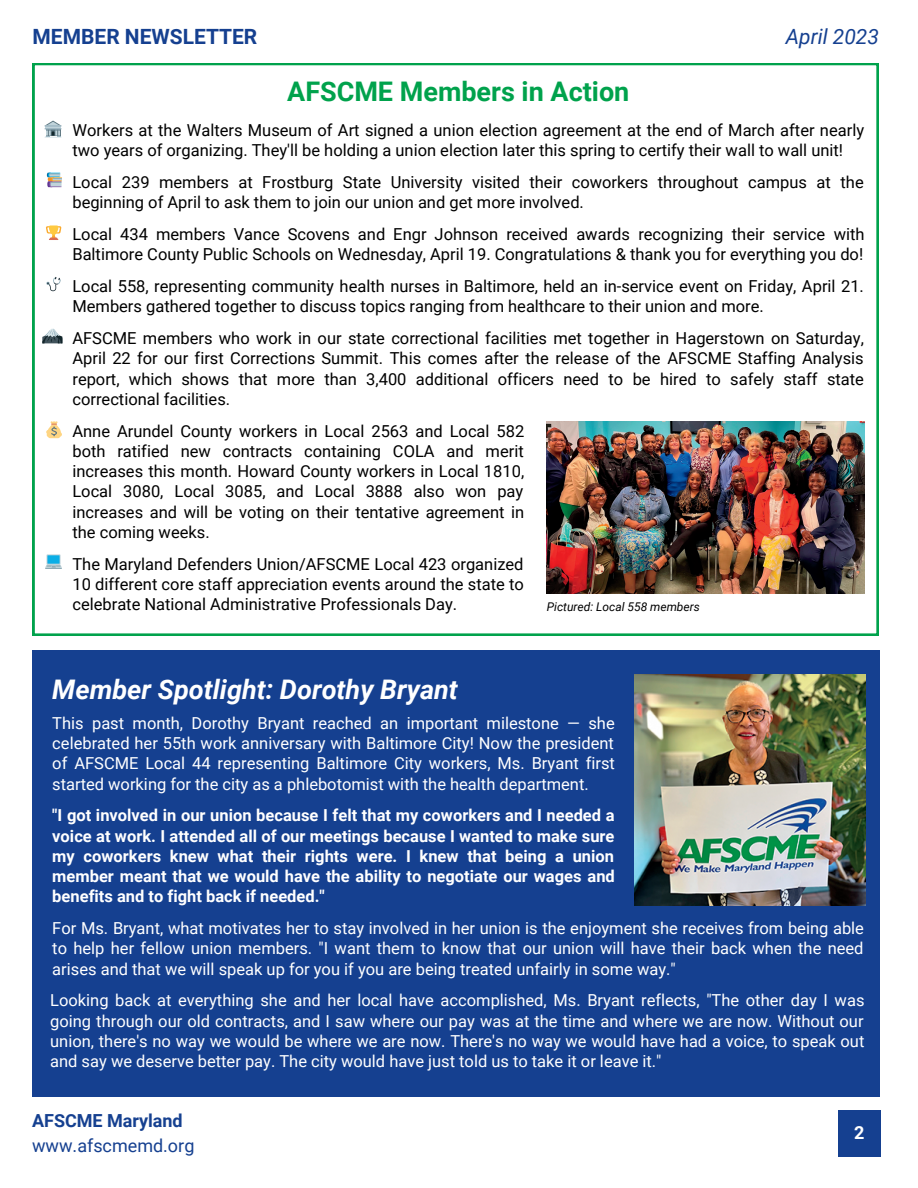
<style>
.page{position:relative;width:918px;height:1188px;background:#fff}
.page>*{position:absolute;margin:0;border:0;box-sizing:border-box;transform-origin:0 0}
.t1{font:italic 700 27px "Roboto";color:#fff}
.t2{font:700 27px "Roboto";color:#00a24c}
.t3{font:700 21px "Roboto";color:#154090}
.t4{font:italic 21px "Roboto";color:#154090}
.t5{font:18px "Roboto";color:#154090}
.t6{font:700 18px "Roboto";color:#154090}
.t7{font:700 18px "Roboto";color:#fff}
.t8{font:16.5px/20.2px "Roboto";color:#000}
.t9{font:16.5px/20.2px "Roboto";color:#fff;text-align:justify}
.t10{font:700 16.5px/20.2px "Roboto";color:#fff;text-align:justify}
.t11{font:italic 12px "Roboto";color:#000}
</style>
<div class="page">
<div style="left:838px;top:1111px;width:43px;height:46px;background:#154090"></div>
<div style="left:32px;top:650px;width:848px;height:446px;background:#154090"></div>
<img style="left:634px;top:675px;width:231px;height:231px">
<svg style="left:33px;top:63px;width:846px;height:573px"></svg>
<img style="left:547px;top:421px;width:317px;height:172px">
<svg style="left:45px;top:121px;width:16px;height:17px"></svg>
<svg style="left:46px;top:277px;width:15px;height:14px"></svg>
<svg style="left:45px;top:554px;width:17px;height:15px"></svg>
<svg style="left:46px;top:421px;width:16px;height:17px"></svg>
<svg style="left:42px;top:329px;width:20px;height:14px"></svg>
<svg style="left:46px;top:226px;width:15px;height:14px"></svg>
<svg style="left:46px;top:173px;width:16px;height:14px"></svg>
<p class="t3" style="left:33px;top:24px;width:226px">MEMBER NEWSLETTER</p>
<p class="t4" style="left:786px;top:24px;width:95px">April 2023</p>
<h1 class="t2" style="left:287px;top:76px;width:344px">AFSCME Members in Action</h1>
<p class="t8" style="left:72px;top:120px;width:793px">Workers at the Walters Museum of Art signed a union election agreement at the end of March after nearly two years of organizing. They'll be holding a union election later this spring to certify their wall to wall unit!</p>
<p class="t8" style="left:72px;top:172px;width:793px">Local 239 members at Frostburg State University visited their coworkers throughout campus at the beginning of April to ask them to join our union and get more involved.</p>
<p class="t8" style="left:72px;top:224px;width:794px">Local 434 members Vance Scovens and Engr Johnson received awards recognizing their service with<br>Baltimore County Public Schools on Wednesday, April 19. Congratulations &amp; thank you for everything you do!</p>
<p class="t8" style="left:72px;top:276px;width:793px">Local 558, representing community health nurses in Baltimore, held an in-service event on Friday, April 21.<br>Members gathered together to discuss topics ranging from healthcare to their union and more.</p>
<p class="t8" style="left:72px;top:328px;width:793px;text-align:justify">AFSCME members who work in our state correctional facilities met together in Hagerstown on Saturday, April 22 for our first Corrections Summit. This comes after the release of the AFSCME Staffing Analysis report, which shows that more than 3,400 additional officers need to be hired to safely staff state correctional facilities.</p>
<p class="t8" style="left:72px;top:421px;width:453px;text-align:justify">Anne Arundel County workers in Local 2563 and Local 582 both ratified new contracts containing COLA and merit increases this month. Howard County workers in Local 1810, Local 3080, Local 3085, and Local 3888 also won pay increases and will be voting on their tentative agreement in the coming weeks.</p>
<p class="t8" style="left:72px;top:554px;width:453px;text-align:justify">The Maryland Defenders Union/AFSCME Local 423 organized 10 different core staff appreciation events around the state to celebrate National Administrative Professionals Day.</p>
<p class="t11" style="left:547px;top:599px;width:154px">Pictured: Local 558 members</p>
<h1 class="t1" style="left:52px;top:674px;width:407px">Member Spotlight: Dorothy Bryant</h1>
<p class="t9" style="left:52px;top:713px;width:564px">This past month, Dorothy Bryant reached an important milestone — she celebrated her 55th work anniversary with Baltimore City! Now the president of AFSCME Local 44 representing Baltimore City workers, Ms. Bryant first started working for the city as a phlebotomist with the health department.</p>
<p class="t10" style="left:52px;top:806px;width:564px">"I got involved in our union because I felt that my coworkers and I needed a voice at work. I attended all of our meetings because I wanted to make sure my coworkers knew what their rights were. I knew that being a union member meant that we would have the ability to negotiate our wages and benefits and to fight back if needed."</p>
<p class="t9" style="left:52px;top:918px;width:813px">For Ms. Bryant, what motivates her to stay involved in her union is the enjoyment she receives from being able to help her fellow union members. "I want them to know that our union will have their back when the need arises and that we will speak up for you if you are being treated unfairly in some way."</p>
<p class="t9" style="left:50px;top:991px;width:816px">Looking back at everything she and her local have accomplished, Ms. Bryant reflects, "The other day I was going through our old contracts, and I saw where our pay was at the time and where we are now. Without our union, there's no way we would be where we are now. There's no way we would have had a voice, to speak out and say we deserve better pay. The city would have just told us to take it or leave it."</p>
<p class="t6" style="left:32px;top:1110px;width:152px">AFSCME Maryland</p>
<p class="t5" style="left:32px;top:1135px;width:164px">www.afscmemd.org</p>
<p class="t7" style="left:854px;top:1122px;width:12px">2</p>
</div>
